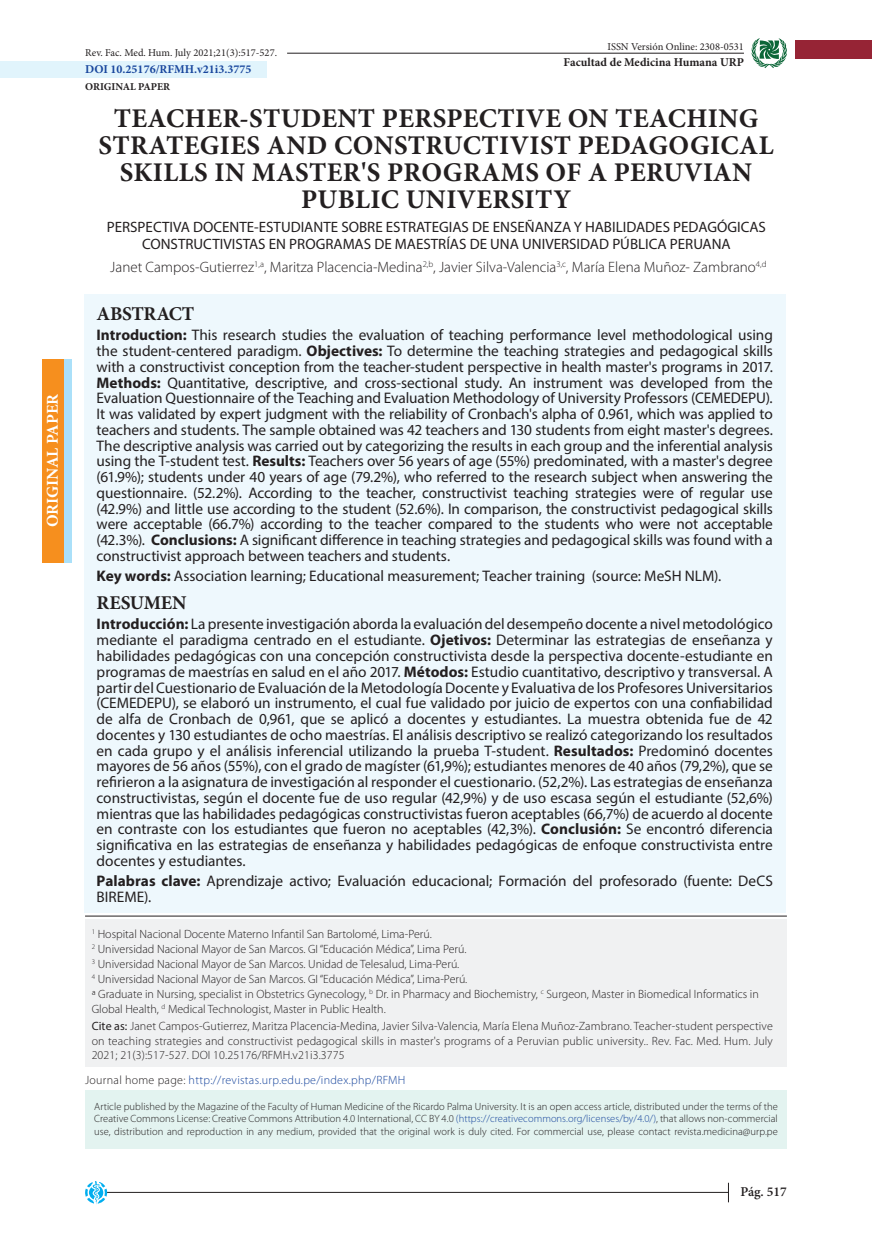
<style>
.page{position:relative;width:872px;height:1234px;background:#fff}
.page>*{position:absolute;margin:0;border:0;box-sizing:border-box;transform-origin:0 0}
.t1{font:700 27px/27px "Minion Pro";letter-spacing:.015em;color:#231f20;text-align:center}
.t2{font:700 19.5px "Minion Pro";letter-spacing:-.015em;color:#231f20}
.t3{font:700 16.5px "Minion Pro";color:#fff}
.t4{font:15.3px/15.8px "Myriad Pro";color:#231f20;text-align:justify}
.t5{font:15px/16.5px "Myriad Pro";color:#231f20;text-align:center}
.t6{font:300 15px "Myriad Pro";color:#231f20}
.t7{font:600 13.5px "Minion Pro";color:#231f20}
.t8{font:300 12px/14.4px "Myriad Pro";color:#231f20}
.t9{font:300 12px "Myriad Pro";letter-spacing:.025em;color:#18469d}
.t10{font:700 12px "Minion Pro";color:#231f20}
.t11{font:700 12px "Minion Pro";color:#18469d}
.t12{font:300 10.5px/12.6px "Myriad Pro";letter-spacing:.005em;color:#231f20;text-align:justify}
.t13{font:10.5px "Minion Pro";color:#231f20}
.t14{font:700 10.5px "Minion Pro";color:#231f20}
.s1{font-weight:700}
.s2{font-weight:400}
.s3{color:#231f20}
.s4{color:#18469d}
</style>
<div class="page">
<hr style="left:106px;top:1191px;width:623px;height:1px;background:#231f20">
<svg style="left:85px;top:1181px;width:23px;height:23px"></svg>
<svg style="left:728px;top:1182px;width:1px;height:19px"></svg>
<svg style="left:751px;top:38px;width:36px;height:30px"></svg>
<div style="left:0;top:61px;width:266px;height:17px;background:#e1f4fc"></div>
<div style="left:84px;top:294px;width:702px;height:618px;background:#eef8fd"></div>
<hr style="left:85px;top:915px;width:702px;height:1px;background:#231f20">
<div style="left:795px;top:41px;width:77px;height:18px;background:#962435"></div>
<div style="left:85px;top:918px;width:702px;height:148px;background:#f0f1f2"></div>
<hr style="left:287px;top:53px;width:457px;height:1px;background:#231f20">
<div style="left:85px;top:1089px;width:702px;height:59px;background:#e3f3f0"></div>
<div style="left:43px;top:359px;width:29px;height:203px;background:#aae0f9"></div>
<div style="left:43px;top:359px;width:21px;height:203px;background:#f68f1e"></div>
<p class="t3" style="left:41px;top:527px;width:135px;rotate:-90deg">ORIGINAL PAPER</p>
<p class="t13" style="left:85px;top:46px;width:193px">Rev. Fac. Med. Hum. July 2021;21(3):517-527.</p>
<p class="t11" style="left:85px;top:61px;width:168px">DOI 10.25176/RFMH.v21i3.3775</p>
<p class="t14" style="left:85px;top:79px;width:86px">ORIGINAL PAPER</p>
<p class="t13" style="left:607px;top:39px;width:138px">ISSN Versión Online: 2308-0531</p>
<p class="t10" style="left:563px;top:53px;width:182px">Facultad de Medicina Humana URP</p>
<p class="t1" style="left:99px;top:104px;width:676px">TEACHER-STUDENT PERSPECTIVE ON TEACHING<br>STRATEGIES AND CONSTRUCTIVIST PEDAGOGICAL<br>SKILLS IN MASTER'S PROGRAMS OF A PERUVIAN</p>
<p class="t1" style="left:301px;top:185px;width:271px">PUBLIC UNIVERSITY</p>
<p class="t5" style="left:107px;top:218px;width:660px">PERSPECTIVA DOCENTE-ESTUDIANTE SOBRE ESTRATEGIAS DE ENSEÑANZA Y HABILIDADES PEDAGÓGICAS<br>CONSTRUCTIVISTAS EN PROGRAMAS DE MAESTRÍAS DE UNA UNIVERSIDAD PÚBLICA PERUANA</p>
<p class="t6" style="left:110px;top:258px;width:657px">Janet Campos-Gutierrez<sup>1,a</sup>, Maritza Placencia-Medina<sup>2,b</sup>, Javier Silva-Valencia<sup>3,c</sup>, María Elena Muñoz- Zambrano<sup>4,d</sup></p>
<p class="t2" style="left:97px;top:300px;width:99px">ABSTRACT</p>
<p class="t4" style="left:97px;top:327px;width:678px"><span class="s1">Introduction:</span> This research studies the evaluation of teaching performance level methodological using the student-centered paradigm. <span class="s1">Objectives:</span> To determine the teaching strategies and pedagogical skills with a constructivist conception from the teacher-student perspective in health master's programs in 2017.<br><span class="s1">Methods:</span> Quantitative, descriptive, and cross-sectional study. An instrument was developed from the Evaluation Questionnaire of the Teaching and Evaluation Methodology of University Professors (CEMEDEPU).<br>It was validated by expert judgment with the reliability of Cronbach's alpha of 0.961, which was applied to teachers and students. The sample obtained was 42 teachers and 130 students from eight master's degrees.<br>The descriptive analysis was carried out by categorizing the results in each group and the inferential analysis using the T-student test. <span class="s1">Results:</span> Teachers over 56 years of age (55%) predominated, with a master's degree (61.9%); students under 40 years of age (79.2%), who referred to the research subject when answering the questionnaire. (52.2%). According to the teacher, constructivist teaching strategies were of regular use (42.9%) and little use according to the student (52.6%). In comparison, the constructivist pedagogical skills were acceptable (66.7%) according to the teacher compared to the students who were not acceptable (42.3%). <span class="s1">Conclusions:</span> A significant difference in teaching strategies and pedagogical skills was found with a constructivist approach between teachers and students.</p>
<p class="t4" style="left:97px;top:567px;width:626px"><span class="s1">Key words:</span> Association learning; Educational measurement; Teacher training (source: MeSH NLM).</p>
<p class="t2" style="left:97px;top:589px;width:91px">RESUMEN</p>
<p class="t4" style="left:97px;top:616px;width:678px"><span class="s1">Introducción:</span> La presente investigación aborda la evaluación del desempeño docente a nivel metodológico mediante el paradigma centrado en el estudiante. <span class="s1">Ojetivos:</span> Determinar las estrategias de enseñanza y habilidades pedagógicas con una concepción constructivista desde la perspectiva docente-estudiante en programas de maestrías en salud en el año 2017. <span class="s1">Métodos:</span> Estudio cuantitativo, descriptivo y transversal. A partir del Cuestionario de Evaluación de la Metodología Docente y Evaluativa de los Profesores Universitarios (CEMEDEPU), se elaboró un instrumento, el cual fue validado por juicio de expertos con una confiabilidad de alfa de Cronbach de 0,961, que se aplicó a docentes y estudiantes. La muestra obtenida fue de 42 docentes y 130 estudiantes de ocho maestrías. El análisis descriptivo se realizó categorizando los resultados en cada grupo y el análisis inferencial utilizando la prueba T-student. <span class="s1">Resultados:</span> Predominó docentes mayores de 56 años (55%), con el grado de magíster (61,9%); estudiantes menores de 40 años (79,2%), que se refirieron a la asignatura de investigación al responder el cuestionario. (52,2%). Las estrategias de enseñanza constructivistas, según el docente fue de uso regular (42,9%) y de uso escasa según el estudiante (52,6%) mientras que las habilidades pedagógicas constructivistas fueron aceptables (66,7%) de acuerdo al docente en contraste con los estudiantes que fueron no aceptables (42,3%). <span class="s1">Conclusión:</span> Se encontró diferencia significativa en las estrategias de enseñanza y habilidades pedagógicas de enfoque constructivista entre docentes y estudiantes.</p>
<p class="t4" style="left:97px;top:872px;width:678px"><span class="s1">Palabras clave:</span> Aprendizaje activo; Evaluación educacional; Formación del profesorado (fuente: DeCS<br>BIREME).</p>
<p class="t8" style="left:92px;top:926px;width:341px"><sup>1</sup> Hospital Nacional Docente Materno Infantil San Bartolomé, Lima-Perú.</p>
<p class="t8" style="left:92px;top:941px;width:376px"><sup>2</sup> Universidad Nacional Mayor de San Marcos. GI “Educación Médica”, Lima Perú.</p>
<p class="t8" style="left:92px;top:956px;width:369px"><sup>3</sup> Universidad Nacional Mayor de San Marcos. Unidad de Telesalud, Lima-Perú.</p>
<p class="t8" style="left:92px;top:971px;width:377px"><sup>4</sup> Universidad Nacional Mayor de San Marcos. GI “Educación Médica”, Lima-Perú.</p>
<p class="t8" style="left:92px;top:986px;width:668px;line-height:15px">ª Graduate in Nursing, specialist in Obstetrics Gynecology, <sup>b</sup> Dr. in Pharmacy and Biochemistry, <sup>c</sup> Surgeon, Master in Biomedical Informatics in<br>Global Health, <sup>d</sup> Medical Technologist, Master in Public Health.</p>
<p class="t8" style="left:92px;top:1018px;width:682px;text-align:justify"><span class="s2">Cite as:</span> Janet Campos-Gutierrez, Maritza Placencia-Medina, Javier Silva-Valencia, María Elena Muñoz-Zambrano. Teacher-student perspective on teaching strategies and constructivist pedagogical skills in master's programs of a Peruvian public university.. Rev. Fac. Med. Hum. July 2021; 21(3):517-527. DOI 10.25176/RFMH.v21i3.3775</p>
<p class="t9" style="left:85px;top:1072px;width:322px"><span class="s3">Journal home page:</span> http://revistas.urp.edu.pe/index.php/RFMH</p>
<p class="t12" style="left:94px;top:1099px;width:685px">Article published by the Magazine of the Faculty of Human Medicine of the Ricardo Palma University. It is an open access article, distributed under the terms of the Creative Commons License: Creative Commons Attribution 4.0 International, CC BY 4.0 <span class="s4">(https://creativecommons.org/licenses/by/4.0/)</span>, that allows non-commercial use, distribution and reproduction in any medium, provided that the original work is duly cited. For commercial use, please contact revista.medicina@urp.pe</p>
<p class="t7" style="left:740px;top:1181px;width:48px">Pág. 517</p>
</div>
